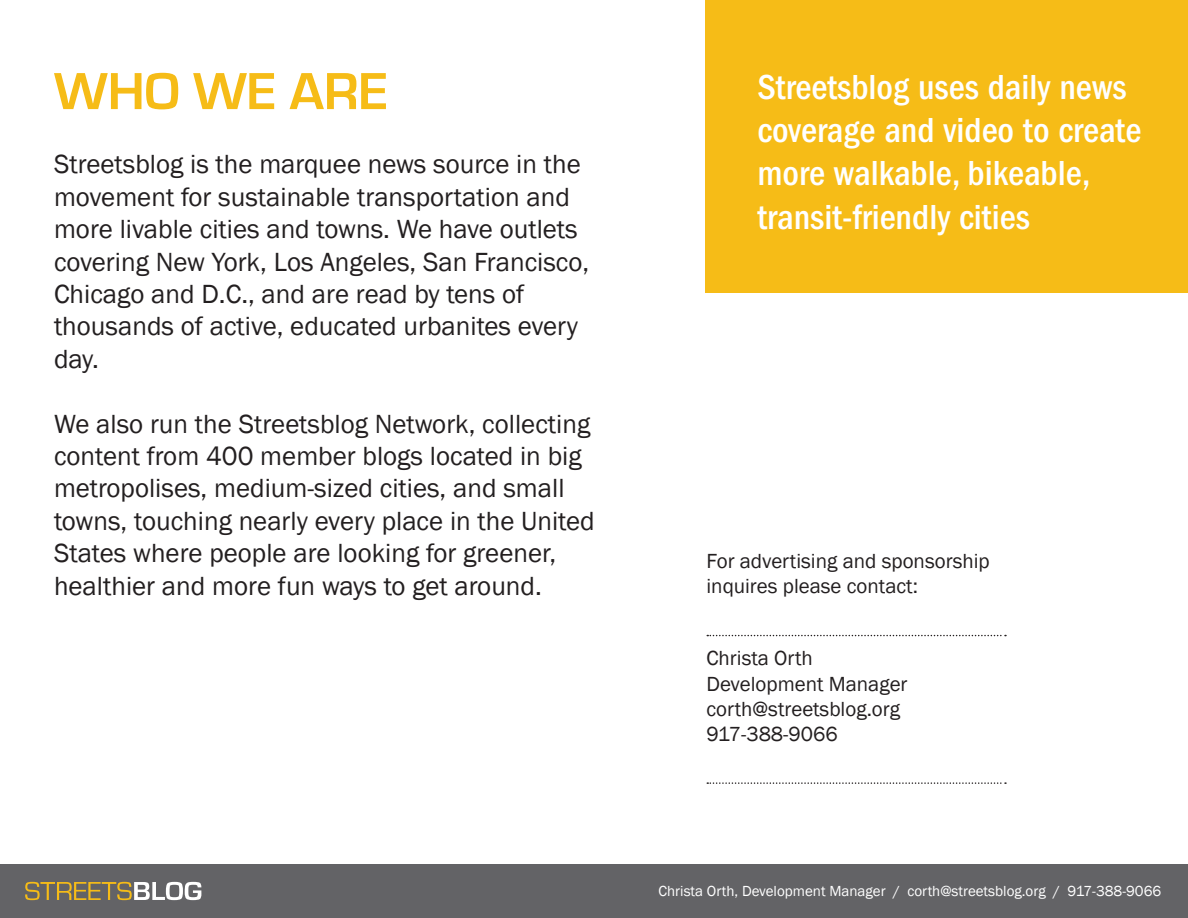
<style>
.page{position:relative;width:1188px;height:918px;background:#fff}
.page>*{position:absolute;margin:0;border:0;box-sizing:border-box;transform-origin:0 0}
.t1{font:700 54px "Eurostile";color:#f6bc17}
.Heading{font:500 condensed 36px/43.2px "Franklin Gothic";color:#fff}
.BODY_18pt{font:27px/32.4px "Franklin Gothic";color:#231f20}
.BODY_14pt{font:21px/25.2px "Franklin Gothic";color:#231f20}
.BODY{font:15px "Franklin Gothic";color:#fff}
</style>
<div class="page">
<div style="left:0;top:864px;width:1188px;height:54px;background:#636366"></div>
<svg style="left:25px;top:882px;width:176px;height:18px"></svg>
<div style="left:705px;top:0;width:483px;height:292px;background:#f6bc17"></div>
<svg style="left:707px;top:635px;width:299px;height:1px"></svg>
<svg style="left:707px;top:782px;width:299px;height:2px"></svg>
<p class="t1" style="left:54px;top:62px;width:335px">WHO WE ARE</p>
<p class="BODY_18pt" style="left:54px;top:149px;width:537px">Streetsblog is the marquee news source in the movement for sustainable transportation and more livable cities and towns. We have outlets covering New York, Los Angeles, San Francisco, Chicago and D.C., and are read by tens of thousands of active, educated urbanites every day.</p>
<p class="BODY_18pt" style="left:54px;top:408px;width:542px">We also run the Streetsblog Network, collecting content from 400 member blogs located in big metropolises, medium-sized cities, and small towns, touching nearly every place in the United States where people are looking for greener, healthier and more fun ways to get around.</p>
<p class="Heading" style="left:758px;top:66px;width:385px">Streetsblog uses daily news coverage and video to create more walkable, bikeable, transit-friendly cities</p>
<p class="BODY_14pt" style="left:706px;top:549px;width:285px">For advertising and sponsorship inquires please contact:</p>
<p class="BODY_14pt" style="left:706px;top:646px;width:108px">Christa Orth</p>
<p class="BODY_14pt" style="left:706px;top:671px;width:203px">Development Manager</p>
<p class="BODY_14pt" style="left:706px;top:697px;width:195px">corth@streetsblog.org</p>
<p class="BODY_14pt" style="left:706px;top:722px;width:133px">917-388-9066</p>
<p class="BODY" style="left:658px;top:881px;width:504px">Christa Orth, Development Manager / corth@streetsblog.org / 917-388-9066</p>
</div>
